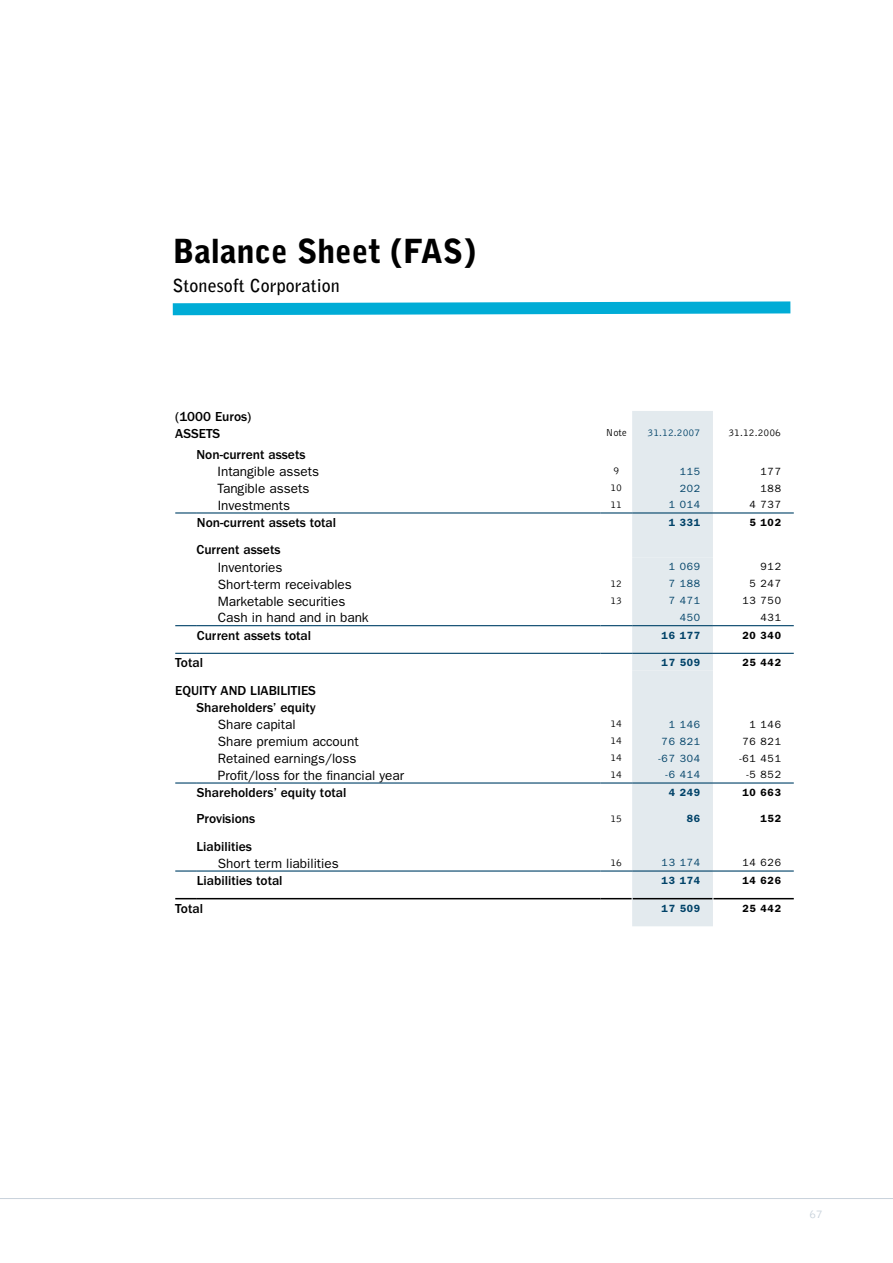
<style>
.page{position:relative;width:893px;height:1263px;background:#fff}
.page>*{position:absolute;margin:0;border:0;box-sizing:border-box;transform-origin:0 0}
.t1{font:900 33px "Bell Gothic";color:#000}
.t2{font:700 18px "Bell Gothic";color:#000}
.t3{font:13.5px "Franklin Gothic";color:#000}
.t4{font:500 13.5px/17px "Franklin Gothic";color:#000}
.t5{font:300 12px "Bell Gothic";color:#c8d2db}
.t6{font:10.5px "Franklin Gothic";letter-spacing:.075em;color:#004268}
.t7{font:10.5px "Franklin Gothic";letter-spacing:.075em;color:#000}
.t8{font:300 10.5px "Bell Gothic";color:#000}
.t9{font:600 10.5px "Franklin Gothic";letter-spacing:.075em;color:#000}
.t10{font:600 10.5px "Franklin Gothic";letter-spacing:.075em;color:#004268}
.t11{font:300 10.5px "Bell Gothic";color:#004268}
</style>
<div class="page">
<hr style="left:0;top:1198px;width:893px;height:1px;background:#c8d2db">
<svg style="left:172px;top:301px;width:619px;height:15px;background:#33bcde"></svg>
<div style="left:632px;top:411px;width:81px;height:515px;background:#e3eaee"></div>
<svg style="left:175px;top:898px;width:22px;height:1px"></svg>
<hr style="left:197px;top:898px;width:403px;height:1px;background:#000">
<hr style="left:600px;top:898px;width:32px;height:1px;background:#000">
<hr style="left:633px;top:898px;width:79px;height:1px;background:#000">
<hr style="left:713px;top:898px;width:81px;height:1px;background:#000">
<svg style="left:175px;top:512px;width:22px;height:1px"></svg>
<hr style="left:197px;top:512px;width:403px;height:1px;background:#004268">
<hr style="left:600px;top:512px;width:32px;height:1px;background:#004268">
<hr style="left:632px;top:512px;width:81px;height:1px;background:#004268">
<hr style="left:713px;top:512px;width:81px;height:1px;background:#004268">
<svg style="left:175px;top:625px;width:22px;height:1px"></svg>
<hr style="left:197px;top:625px;width:403px;height:1px;background:#004268">
<hr style="left:600px;top:625px;width:32px;height:1px;background:#004268">
<hr style="left:632px;top:625px;width:81px;height:1px;background:#004268">
<hr style="left:713px;top:625px;width:81px;height:1px;background:#004268">
<svg style="left:175px;top:653px;width:22px;height:1px"></svg>
<hr style="left:197px;top:653px;width:403px;height:1px;background:#004268">
<hr style="left:600px;top:653px;width:32px;height:1px;background:#004268">
<hr style="left:632px;top:653px;width:81px;height:1px;background:#004268">
<hr style="left:713px;top:653px;width:81px;height:1px;background:#004268">
<svg style="left:175px;top:782px;width:22px;height:1px"></svg>
<hr style="left:197px;top:782px;width:403px;height:1px;background:#004268">
<hr style="left:600px;top:782px;width:32px;height:1px;background:#004268">
<hr style="left:632px;top:782px;width:81px;height:1px;background:#004268">
<hr style="left:713px;top:782px;width:81px;height:1px;background:#004268">
<svg style="left:175px;top:870px;width:22px;height:1px"></svg>
<hr style="left:197px;top:870px;width:403px;height:1px;background:#004268">
<hr style="left:600px;top:870px;width:32px;height:1px;background:#004268">
<hr style="left:632px;top:870px;width:81px;height:1px;background:#004268">
<hr style="left:713px;top:870px;width:81px;height:1px;background:#004268">
<h1 class="t1" style="left:172px;top:231px;width:305px">Balance Sheet (FAS)</h1>
<h2 class="t2" style="left:172px;top:275px;width:169px">Stonesoft Corporation</h2>
<p class="t4" style="left:175px;top:408px;width:78px">(1000 Euros)<br>ASSETS</p>
<p class="t8" style="left:606px;top:427px;width:22px">Note</p>
<p class="t11" style="left:648px;top:427px;width:54px">31.12.2007</p>
<p class="t8" style="left:728px;top:427px;width:54px">31.12.2006</p>
<p class="t4" style="left:197px;top:446px;width:110px">Non-current assets</p>
<p class="t3" style="left:218px;top:464px;width:103px">Intangible assets</p>
<p class="t8" style="left:613px;top:465px;width:7px">9</p>
<p class="t6" style="left:680px;top:465px;width:22px">115</p>
<p class="t7" style="left:760px;top:465px;width:22px">177</p>
<p class="t3" style="left:218px;top:481px;width:93px">Tangible assets</p>
<p class="t8" style="left:610px;top:482px;width:13px">10</p>
<p class="t6" style="left:680px;top:482px;width:22px">202</p>
<p class="t7" style="left:760px;top:482px;width:22px">188</p>
<p class="t3" style="left:218px;top:497px;width:74px">Investments</p>
<p class="t8" style="left:610px;top:499px;width:13px">11</p>
<p class="t6" style="left:669px;top:499px;width:33px">1 014</p>
<p class="t7" style="left:749px;top:499px;width:33px">4 737</p>
<p class="t4" style="left:197px;top:514px;width:141px">Non-current assets total</p>
<p class="t10" style="left:669px;top:516px;width:33px">1 331</p>
<p class="t9" style="left:749px;top:516px;width:33px">5 102</p>
<p class="t4" style="left:197px;top:541px;width:85px">Current assets</p>
<p class="t3" style="left:218px;top:559px;width:66px">Inventories</p>
<p class="t6" style="left:669px;top:561px;width:33px">1 069</p>
<p class="t7" style="left:760px;top:561px;width:22px">912</p>
<p class="t3" style="left:218px;top:576px;width:136px">Short-term receivables</p>
<p class="t8" style="left:610px;top:578px;width:13px">12</p>
<p class="t6" style="left:669px;top:578px;width:33px">7 188</p>
<p class="t7" style="left:749px;top:578px;width:33px">5 247</p>
<p class="t3" style="left:218px;top:593px;width:129px">Marketable securities</p>
<p class="t8" style="left:610px;top:595px;width:13px">13</p>
<p class="t6" style="left:669px;top:595px;width:33px">7 471</p>
<p class="t7" style="left:742px;top:595px;width:40px">13 750</p>
<p class="t3" style="left:218px;top:610px;width:152px">Cash in hand and in bank</p>
<p class="t6" style="left:680px;top:611px;width:22px">450</p>
<p class="t7" style="left:760px;top:611px;width:22px">431</p>
<p class="t4" style="left:197px;top:627px;width:116px">Current assets total</p>
<p class="t10" style="left:662px;top:629px;width:40px">16 177</p>
<p class="t9" style="left:742px;top:629px;width:40px">20 340</p>
<p class="t4" style="left:175px;top:654px;width:29px">Total</p>
<p class="t10" style="left:662px;top:656px;width:40px">17 509</p>
<p class="t9" style="left:742px;top:656px;width:40px">25 442</p>
<p class="t4" style="left:175px;top:682px;width:142px;text-align:right">EQUITY AND LIABILITIES<br>Shareholders’ equity</p>
<p class="t3" style="left:218px;top:717px;width:79px">Share capital</p>
<p class="t8" style="left:610px;top:718px;width:13px">14</p>
<p class="t6" style="left:669px;top:718px;width:33px">1 146</p>
<p class="t7" style="left:749px;top:718px;width:33px">1 146</p>
<p class="t3" style="left:218px;top:734px;width:143px">Share premium account</p>
<p class="t8" style="left:610px;top:735px;width:13px">14</p>
<p class="t6" style="left:662px;top:735px;width:40px">76 821</p>
<p class="t7" style="left:742px;top:735px;width:40px">76 821</p>
<p class="t3" style="left:218px;top:751px;width:140px">Retained earnings/loss</p>
<p class="t8" style="left:610px;top:752px;width:13px">14</p>
<p class="t6" style="left:658px;top:752px;width:43px">-67 304</p>
<p class="t7" style="left:739px;top:752px;width:43px">-61 451</p>
<p class="t3" style="left:218px;top:767px;width:188px">Profit/loss for the financial year</p>
<p class="t8" style="left:610px;top:769px;width:13px">14</p>
<p class="t6" style="left:666px;top:769px;width:36px">-6 414</p>
<p class="t7" style="left:746px;top:769px;width:36px">-5 852</p>
<p class="t4" style="left:197px;top:784px;width:151px">Shareholders’ equity total</p>
<p class="t10" style="left:669px;top:786px;width:33px">4 249</p>
<p class="t9" style="left:742px;top:786px;width:40px">10 663</p>
<p class="t4" style="left:197px;top:810px;width:60px">Provisions</p>
<p class="t8" style="left:610px;top:813px;width:13px">15</p>
<p class="t10" style="left:687px;top:812px;width:15px">86</p>
<p class="t9" style="left:760px;top:812px;width:22px">152</p>
<p class="t4" style="left:197px;top:838px;width:57px">Liabilities</p>
<p class="t3" style="left:218px;top:855px;width:122px">Short term liabilities</p>
<p class="t8" style="left:610px;top:857px;width:13px">16</p>
<p class="t6" style="left:662px;top:857px;width:40px">13 174</p>
<p class="t7" style="left:742px;top:857px;width:40px">14 626</p>
<p class="t4" style="left:197px;top:872px;width:87px">Liabilities total</p>
<p class="t10" style="left:662px;top:874px;width:40px">13 174</p>
<p class="t9" style="left:742px;top:874px;width:40px">14 626</p>
<p class="t4" style="left:175px;top:900px;width:29px">Total</p>
<p class="t10" style="left:662px;top:902px;width:40px">17 509</p>
<p class="t9" style="left:742px;top:902px;width:40px">25 442</p>
<p class="t5" style="left:809px;top:1207px;width:15px">67</p>
</div>
